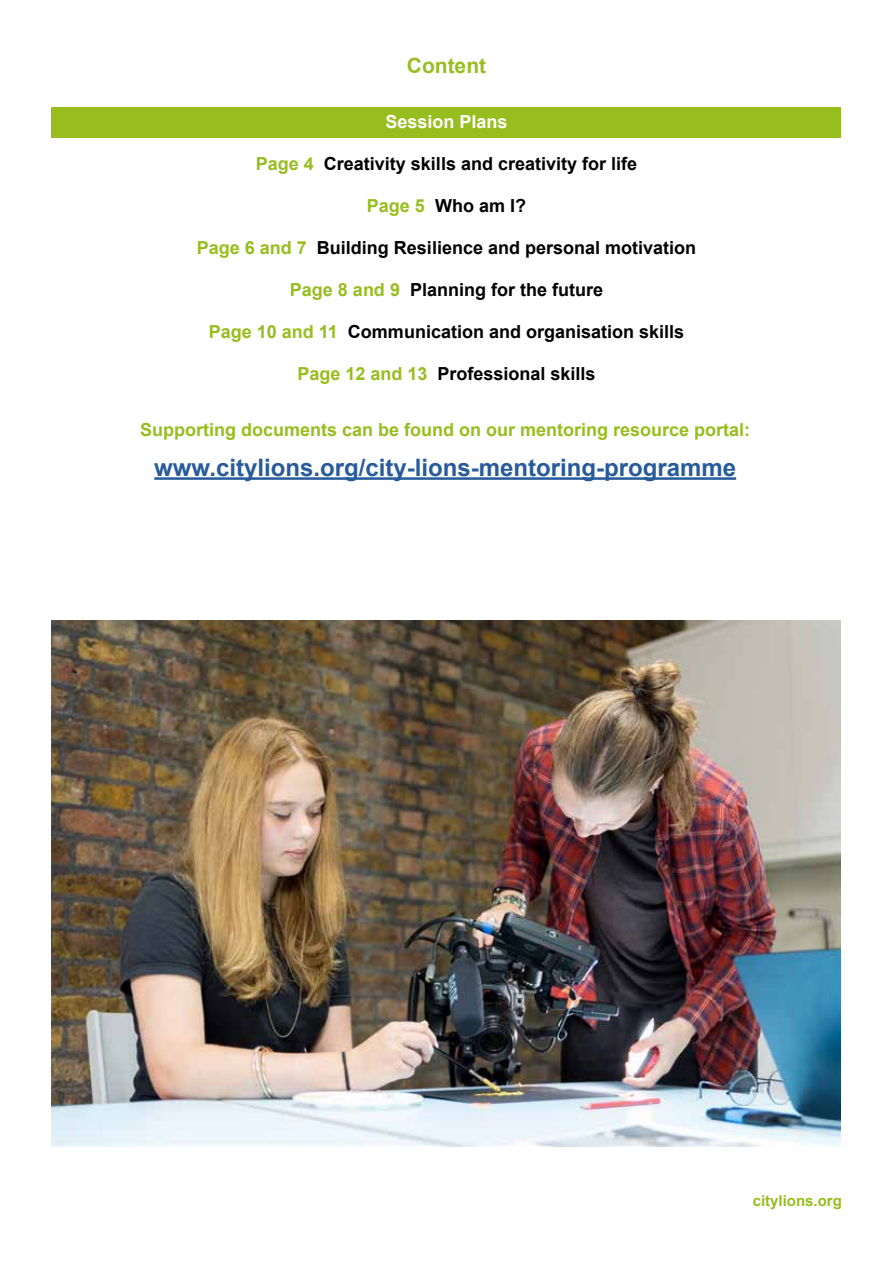
<style>
.page{position:relative;width:893px;height:1263px;background:#fff}
.page>*{position:absolute;margin:0;border:0;box-sizing:border-box;transform-origin:0 0}
.t1{font:700 24px "Arial";color:#275b9b}
.t2{font:700 21px "Arial";color:#98bd1f}
.t3{font:700 18px "Arial";color:#000}
.t4{font:700 18px "Arial";color:#98bd1f}
.t5{font:700 18px "Arial";color:#fff}
.t6{font:700 15px "Arial";color:#98bd1f}
.s1{color:#98bd1f}
</style>
<div class="page">
<div style="left:51px;top:107px;width:789px;height:30px;background:#98bd1f"></div>
<hr style="left:154px;top:477px;width:582px;height:3px;background:#275b9b">
<img style="left:51px;top:621px;width:789px;height:526px">
<p class="t2" style="left:407px;top:51px;width:81px">Content</p>
<p class="t5" style="left:385px;top:109px;width:124px">Session Plans</p>
<p class="t3" style="left:256px;top:151px;width:383px"><span class="s1">Page 4</span> Creativity skills and creativity for life</p>
<p class="t3" style="left:367px;top:193px;width:161px"><span class="s1">Page 5</span> Who am I?</p>
<p class="t3" style="left:197px;top:235px;width:501px"><span class="s1">Page 6 and 7</span> Building Resilience and personal motivation</p>
<p class="t3" style="left:290px;top:277px;width:315px"><span class="s1">Page 8 and 9</span> Planning for the future</p>
<p class="t3" style="left:209px;top:319px;width:477px"><span class="s1">Page 10 and 11</span> Communication and organisation skills</p>
<p class="t3" style="left:297px;top:361px;width:300px"><span class="s1">Page 12 and 13</span> Professional skills</p>
<p class="t4" style="left:140px;top:417px;width:612px">Supporting documents can be found on our mentoring resource portal:</p>
<h1 class="t1" style="left:154px;top:452px;width:583px">www.citylions.org/city-lions-mentoring-programme</h1>
<p class="t6" style="left:753px;top:1191px;width:91px">citylions.org</p>
</div>
